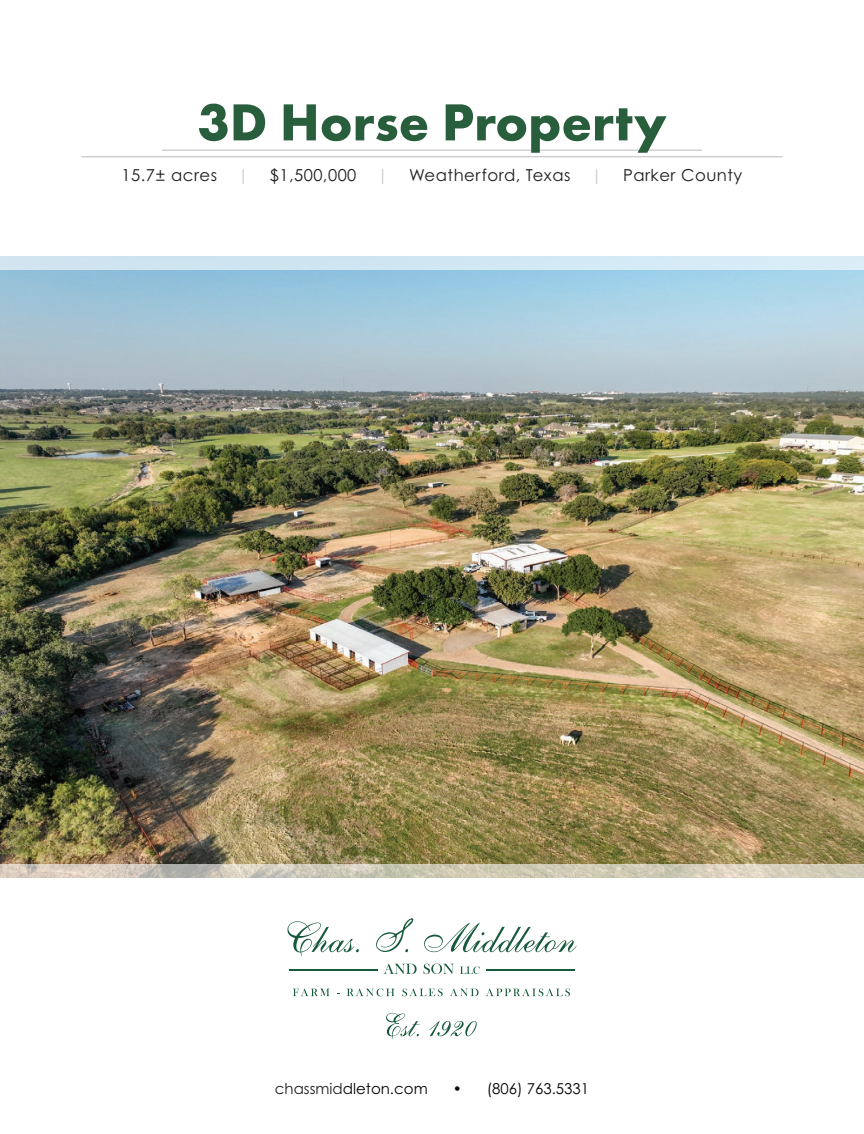
<style>
.page{position:relative;width:864px;height:1134px;background:#fff}
.page>*{position:absolute;margin:0;border:0;box-sizing:border-box;transform-origin:0 0}
.t1{font:700 54px "Futura PT";color:#295e3d}
.t2{font:16.5px "Century Gothic Pro";letter-spacing:.03em;color:#231f20}
.t3{font:16.5px "Century Gothic Pro";color:#cbcbcb}
.t4{font:15px "Century Gothic Pro";color:#040503}
.s1{color:#231f20}
</style>
<div class="page">
<img style="left:0;top:256px;width:864px;height:622px">
<img style="left:0;top:270px;width:864px;height:594px">
<hr style="left:81px;top:156px;width:702px;height:1px;background:#cbcbcb">
<hr style="left:162px;top:150px;width:540px;height:1px;background:#cbcbcb">
<svg style="left:386px;top:1013px;width:34px;height:26px"></svg>
<svg style="left:430px;top:1021px;width:47px;height:15px"></svg>
<svg style="left:293px;top:989px;width:36px;height:7px"></svg>
<svg style="left:347px;top:988px;width:48px;height:8px"></svg>
<svg style="left:402px;top:988px;width:41px;height:8px"></svg>
<svg style="left:450px;top:989px;width:29px;height:7px"></svg>
<svg style="left:486px;top:988px;width:84px;height:8px"></svg>
<hr style="left:289px;top:969px;width:88px;height:2px;background:#175a3b">
<svg style="left:384px;top:964px;width:33px;height:10px"></svg>
<svg style="left:423px;top:964px;width:30px;height:10px"></svg>
<svg style="left:460px;top:966px;width:20px;height:8px"></svg>
<hr style="left:486px;top:969px;width:88px;height:2px;background:#175a3b">
<svg style="left:287px;top:921px;width:72px;height:35px"></svg>
<svg style="left:376px;top:918px;width:37px;height:34px"></svg>
<svg style="left:424px;top:923px;width:153px;height:29px"></svg>
<h1 class="t1" style="left:197px;top:88px;width:471px">3D Horse Property</h1>
<p class="t2" style="left:122px;top:165px;width:97px">15.7± acres</p>
<p class="t3" style="left:238px;top:165px;width:13px">|</p>
<p class="t2" style="left:270px;top:165px;width:88px">$1,500,000</p>
<p class="t3" style="left:377px;top:165px;width:13px">|</p>
<p class="t2" style="left:409px;top:165px;width:163px">Weatherford, Texas</p>
<p class="t3" style="left:591px;top:165px;width:13px">|</p>
<p class="t2" style="left:623px;top:165px;width:121px">Parker County</p>
<p class="t4" style="left:275px;top:1079px;width:154px"><span class="s1">chassmid</span>dleton.com</p>
<p class="t4" style="left:453px;top:1079px;width:138px">• (806) 763.5331</p>
</div>
